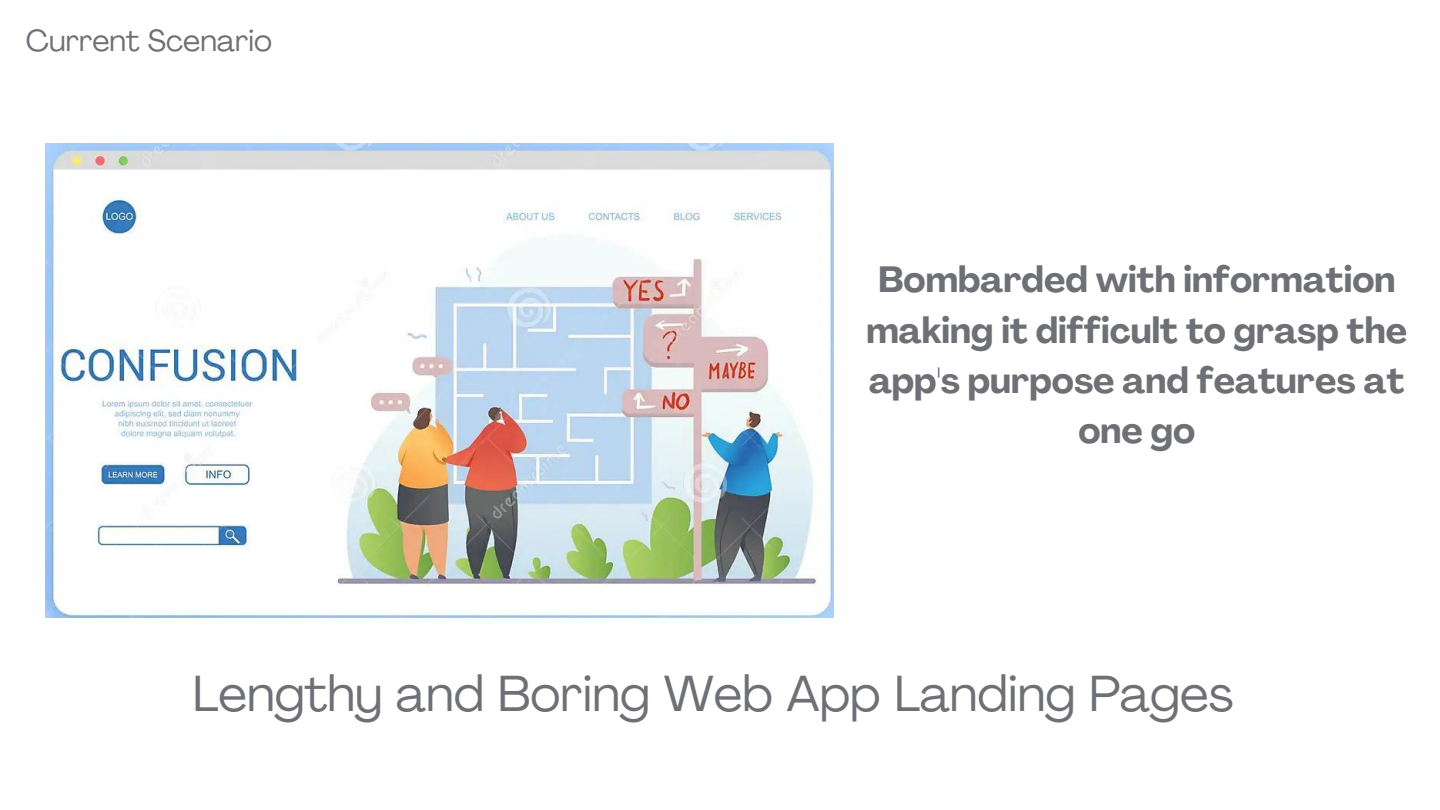
<style>
.page{position:relative;width:1440px;height:810px;background:#fff}
.page>*{position:absolute;margin:0;border:0;box-sizing:border-box;transform-origin:0 0}
.t1{font:50px "Agrandir";color:#6e7075}
.t2{font:700 36px/50.2px "Agrandir";color:#6e7075;text-align:center}
.t3{font:30px "Agrandir";color:#6e7075}
</style>
<div class="page">
<img style="left:46px;top:144px;width:788px;height:474px">
<p class="t3" style="left:26px;top:29px;width:248px">Current Scenario</p>
<p class="t2" style="left:866px;top:258px;width:542px">Bombarded with information making it difficult to grasp the app's purpose and features at one go</p>
<p class="t1" style="left:193px;top:674px;width:1042px">Lengthy and Boring Web App Landing Pages</p>
</div>
